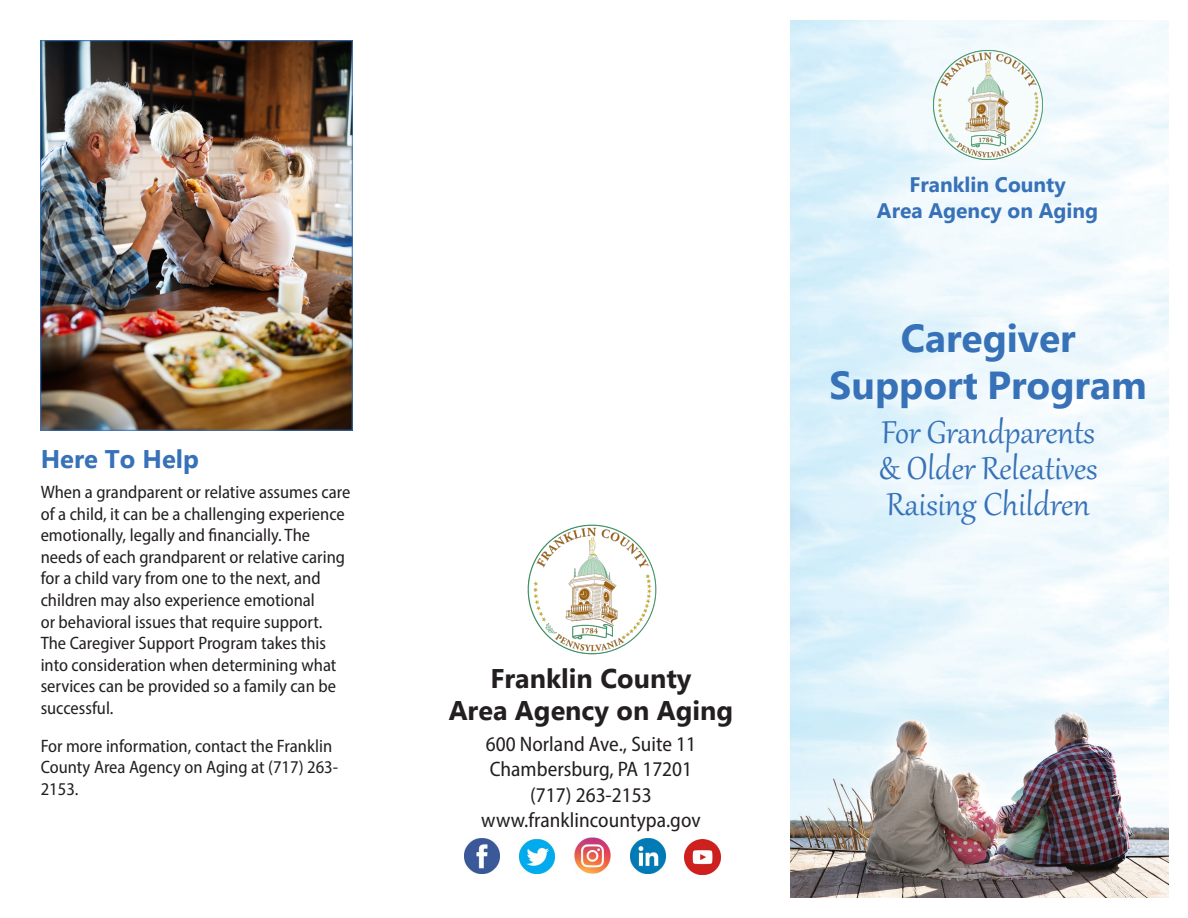
<style>
.page{position:relative;width:1188px;height:918px;background:#fff}
.page>*{position:absolute;margin:0;border:0;box-sizing:border-box;transform-origin:0 0}
.t1{font:39px/36px "Gabriola";color:#3771b8;text-align:justify}
.t2{font:700 39px/46.8px "Gadugi";color:#3771b8;text-align:center}
.t3{font:700 27px "Gadugi";color:#231f20}
.t4{font:700 25.5px "Gadugi";color:#3771b8}
.t5{font:21px "Myriad Variable Concept";color:#231f20}
.t6{font:700 21px "Gadugi";color:#3771b8}
.t7{font:18px/21.6px "Myriad Variable Concept";color:#231f20}
</style>
<div class="page">
<img style="left:790px;top:21px;width:378px;height:876px">
<img style="left:464px;top:839px;width:36px;height:35px">
<img style="left:520px;top:839px;width:35px;height:35px">
<img style="left:574px;top:838px;width:36px;height:36px">
<img style="left:630px;top:839px;width:35px;height:35px">
<img style="left:685px;top:839px;width:35px;height:36px">
<img style="left:527px;top:524px;width:130px;height:131px">
<img style="left:930px;top:47px;width:117px;height:117px">
<img style="left:42px;top:42px;width:308px;height:386px">
<div style="left:40px;top:40px;width:312px;height:390px;border:1px solid #3771b8"></div>
<p class="t4" style="left:41px;top:444px;width:160px">Here To Help</p>
<p class="t7" style="left:41px;top:481px;width:311px">When a grandparent or relative assumes care of a child, it can be a challenging experience emotionally, legally and financially. The needs of each grandparent or relative caring for a child vary from one to the next, and children may also experience emotional<br>or behavioral issues that require support.<br>The Caregiver Support Program takes this into consideration when determining what services can be provided so a family can be successful.</p>
<p class="t7" style="left:41px;top:735px;width:299px">For more information, contact the Franklin<br>County Area Agency on Aging at (717) 263-<br>2153.</p>
<p class="t3" style="left:491px;top:662px;width:202px">Franklin County</p>
<p class="t3" style="left:449px;top:694px;width:286px">Area Agency on Aging</p>
<p class="t5" style="left:486px;top:732px;width:212px">600 Norland Ave., Suite 11</p>
<p class="t5" style="left:490px;top:757px;width:204px">Chambersburg, PA 17201</p>
<p class="t5" style="left:530px;top:782px;width:123px">(717) 263-2153</p>
<p class="t5" style="left:481px;top:807px;width:221px">www.franklincountypa.gov</p>
<p class="t6" style="left:909px;top:172px;width:158px">Franklin County</p>
<p class="t6" style="left:877px;top:197px;width:223px">Area Agency on Aging</p>
<p class="t2" style="left:830px;top:315px;width:319px">Caregiver<br>Support Program</p>
<p class="t1" style="left:879px;top:412px;width:220px">For Grandparents &amp; Older Releatives Raising Children</p>
</div>
